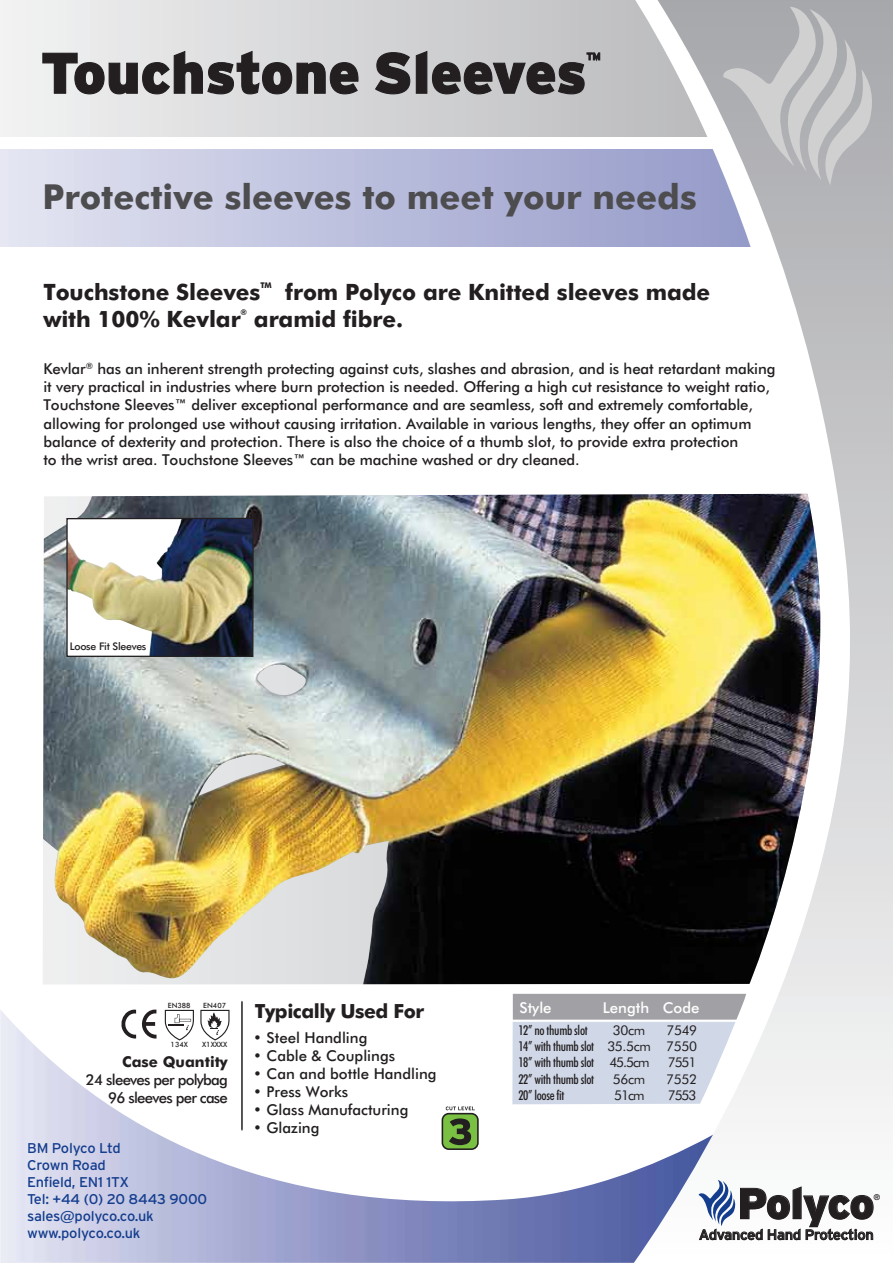
<style>
.page{position:relative;width:893px;height:1263px;background:#fff}
.page>*{position:absolute;margin:0;border:0;box-sizing:border-box;transform-origin:0 0}
.t1{font:900 57.15px "Interstate";color:#231f20}
.t2{font:900 43.35px "Interstate";letter-spacing:-.03em;color:#231f20}
.t3{font:700 34.5px "Futura BT";color:#4d4d4f}
.t4{font:700 22.5px "Futura BT";letter-spacing:-.005em;color:#231f20}
.t5{font:700 19.5px "Futura BT";letter-spacing:-.025em;color:#231f20}
.t6{font:500 15px/18px "Futura BT";letter-spacing:-.005em;color:#231f20}
.t7{font:500 15px/18px "Futura BT";letter-spacing:-.05em;color:#231f20;text-align:right}
.t8{font:500 15px "Futura BT";color:#fff}
.t9{font:700 15px "Futura BT";color:#231f20}
.t10{font:14.1px/17px "Interstate";letter-spacing:-.015em;color:#143d8d}
.t11{font:14.1px "Interstate";letter-spacing:-.015em;color:#231f20}
.t12{font:500 condensed 13.5px/16.2px "Futura BT";letter-spacing:-.025em;color:#231f20;text-align:justify}
.t13{font:13.5px "Futura BT";letter-spacing:-.05em;color:#231f20}
.t14{font:500 10.5px "Futura BT";letter-spacing:-.025em;color:#231f20}
.t15{font:700 7.8px "Futura BT";color:#231f20}
.t16{font:800 7.65px "Futura";color:#231f20}
.t17{font:500 7.2px "Futura BT";color:#231f20}
.s1{font-family:"Futura BT";font-weight:500}
.s2{font-weight:400;font-stretch:normal}
</style>
<div class="page">
<svg style="left:567px;top:0;width:67px;height:994px"></svg>
<img style="left:0;top:1009px;width:634px;height:254px">
<img style="left:634px;top:0;width:259px;height:1263px">
<svg style="left:723px;top:7px;width:152px;height:178px;background:#bbbcbe"></svg>
<div style="left:442px;top:1114px;width:36px;height:35px;background:#7ac143;border-radius:6px"></div>
<div style="left:442px;top:1113px;width:37px;height:37px;border:2px solid #231f20;border-radius:6px"></div>
<svg style="left:446px;top:1106px;width:29px;height:4px"></svg>
<svg style="left:449px;top:1118px;width:22px;height:27px"></svg>
<img style="left:43px;top:494px;width:802px;height:490px">
<svg style="left:42px;top:50px;width:317px;height:45px;background:#cacacc"></svg>
<svg style="left:374px;top:50px;width:227px;height:45px;background:#b6b6b8"></svg>
<svg style="left:698px;top:1180px;width:176px;height:60px"></svg>
<svg style="left:241px;top:1001px;width:2px;height:130px"></svg>
<img style="left:68px;top:520px;width:184px;height:135px">
<div style="left:66px;top:518px;width:188px;height:139px;border:1px solid #231f20"></div>
<svg style="left:512px;top:994px;width:234px;height:110px;background:#cacfdb"></svg>
<svg style="left:121px;top:1009px;width:35px;height:29px"></svg>
<svg style="left:164px;top:1009px;width:30px;height:33px"></svg>
<svg style="left:200px;top:1009px;width:30px;height:33px"></svg>
<h1 class="t1" style="left:40px;top:40px;width:548px">Touchstone Sleeves</h1>
<h3 class="t3" style="left:42px;top:175px;width:656px">Protective sleeves to meet your needs</h3>
<h3 class="t4" style="left:43px;top:278px;width:219px">Touchstone Sleeves</h3>
<p class="t15" style="left:260px;top:281px;width:13px">TM</p>
<h3 class="t4" style="left:285px;top:278px;width:426px">from Polyco are Knitted sleeves made</h3>
<h3 class="t4" style="left:43px;top:305px;width:199px">with 100% Kevlar</h3>
<p class="t15" style="left:241px;top:308px;width:8px">®</p>
<h3 class="t4" style="left:254px;top:305px;width:151px">aramid fibre.</h3>
<p class="t6" style="left:43px;top:360px;width:734px">Kevlar<sup>®</sup> has an inherent strength protecting against cuts, slashes and abrasion, and is heat retardant making it very practical in industries where burn protection is needed. Offering a high cut resistance to weight ratio, Touchstone Sleeves™ deliver exceptional performance and are seamless, soft and extremely comfortable, allowing for prolonged use without causing irritation. Available in various lengths, they offer an optimum balance of dexterity and protection. There is also the choice of a thumb slot, to provide extra protection<br>to the wrist area. Touchstone Sleeves™ can be machine washed or dry cleaned.</p>
<p class="t14" style="left:70px;top:639px;width:78px">Loose Fit Sleeves</p>
<p class="t17" style="left:168px;top:1001px;width:24px">EN388</p>
<p class="t17" style="left:203px;top:1001px;width:24px">EN407</p>
<p class="t17" style="left:171px;top:1040px;width:19px">134X</p>
<p class="t17" style="left:202px;top:1040px;width:27px">X1XXXX</p>
<p class="t9" style="left:122px;top:1052px;width:107px">Case Quantity</p>
<p class="t7" style="left:86px;top:1070px;width:144px">24 sleeves per polybag<br>96 sleeves per case</p>
<p class="t10" style="left:27px;top:1139px;width:182px">BM Polyco Ltd<br>Crown Road<br>Enfield, EN1 1TX<br>Tel: +44 (0) 20 8443 9000 sales<span class="s1">@</span>polyco.co.uk www.polyco.co.uk</p>
<h3 class="t5" style="left:255px;top:999px;width:171px">Typically Used For</h3>
<p class="t6" style="left:253px;top:1029px;width:116px">• Steel Handling</p>
<p class="t6" style="left:253px;top:1047px;width:143px">• Cable &amp; Couplings</p>
<p class="t6" style="left:253px;top:1065px;width:185px">• Can and bottle Handling</p>
<p class="t6" style="left:253px;top:1083px;width:97px">• Press Works</p>
<p class="t6" style="left:253px;top:1101px;width:157px">• Glass Manufacturing</p>
<p class="t6" style="left:253px;top:1119px;width:68px">• Glazing</p>
<p class="t8" style="left:519px;top:998px;width:34px">Style</p>
<p class="t8" style="left:603px;top:998px;width:98px">Length Code</p>
<p class="t12" style="left:518px;top:1022px;width:71px">12” no thumb slot</p>
<p class="t13" style="left:613px;top:1022px;width:34px">30cm</p>
<p class="t12" style="left:518px;top:1022px;width:180px;text-indent:148px"><span class="s2">7549<br></span>14” with thumb slot <span class="s2">35.5cm 7550<br></span>18” with thumb slot <span class="s2">45.5cm</span></p>
<p class="t13" style="left:668px;top:1054px;width:30px">7551</p>
<p class="t12" style="left:518px;top:1070px;width:77px">22” with thumb slot</p>
<p class="t13" style="left:613px;top:1070px;width:34px">56cm</p>
<p class="t13" style="left:666px;top:1070px;width:32px">7552</p>
<p class="t12" style="left:518px;top:1087px;width:48px">20” loose fit</p>
<p class="t13" style="left:614px;top:1087px;width:32px">51cm</p>
<p class="t13" style="left:668px;top:1087px;width:30px">7553</p>
<h2 class="t2" style="left:737px;top:1178px;width:139px">Polyco</h2>
<p class="t16" style="left:874px;top:1192px;width:8px">®</p>
<p class="t11" style="left:699px;top:1227px;width:176px">Advanced Hand Protection</p>
</div>
